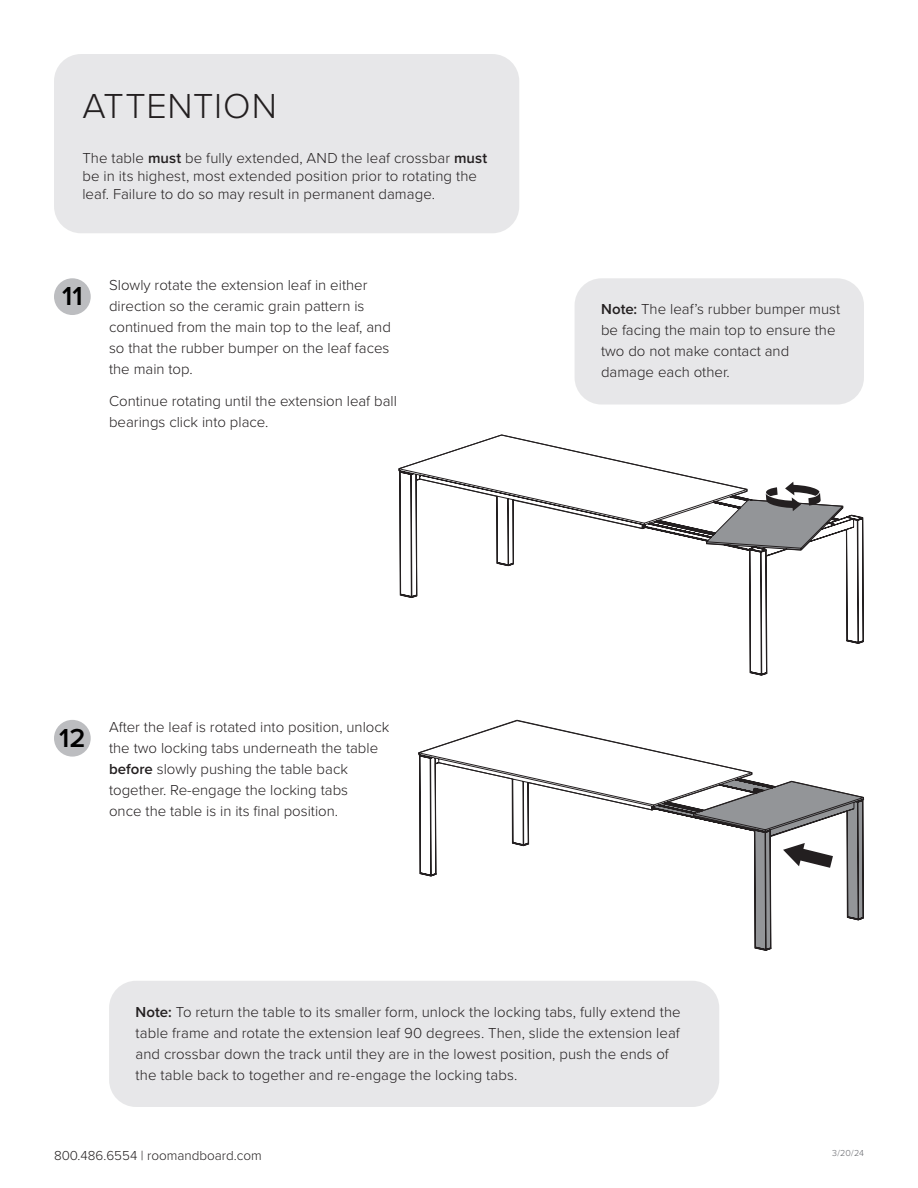
<style>
.page{position:relative;width:918px;height:1188px;background:#fff}
.page>*{position:absolute;margin:0;border:0;box-sizing:border-box;transform-origin:0 0}
.t1{font:300 36px "Proxima Nova";letter-spacing:.02em;color:#231f20}
.t2{font:600 27px "Proxima Nova";color:#000}
.t3{font:300 15px/21px "Proxima Nova";color:#231f20}
.t4{font:300 13.5px "Proxima Nova";color:#231f20}
.t5{font:300 9px "Proxima Nova";color:#63656a}
.s1{font-weight:600}
</style>
<div class="page">
<div style="left:54px;top:720px;width:37px;height:37px;background:#bcbdc0;border-radius:50%"></div>
<div style="left:54px;top:278px;width:37px;height:37px;background:#bcbdc0;border-radius:50%"></div>
<div style="left:54px;top:54px;width:465px;height:179px;background:#e7e7e9;border-radius:27px"></div>
<div style="left:575px;top:278px;width:289px;height:127px;background:#e7e7e9;border-radius:27px"></div>
<svg style="left:398px;top:434px;width:466px;height:242px"></svg>
<div style="left:109px;top:981px;width:610px;height:126px;background:#e7e7e9;border-radius:27px"></div>
<svg style="left:418px;top:719px;width:446px;height:232px"></svg>
<p class="t1" style="left:82px;top:79px;width:196px">ATTENTION</p>
<p class="t3" style="left:82px;top:148px;width:406px;line-height:18px">The table <span class="s1">must</span> be fully extended, AND the leaf crossbar <span class="s1">must </span>be in its highest, most extended position prior to rotating the leaf. Failure to do so may result in permanent damage.</p>
<p class="t2" style="left:62px;top:276px;width:22px">11</p>
<p class="t3" style="left:109px;top:274px;width:283px">Slowly rotate the extension leaf in either direction so the ceramic grain pattern is continued from the main top to the leaf, and so that the rubber bumper on the leaf faces the main top.</p>
<p class="t3" style="left:109px;top:390px;width:289px">Continue rotating until the extension leaf ball bearings click into place.</p>
<p class="t3" style="left:601px;top:298px;width:241px"><span class="s1">Note:</span> The leaf’s rubber bumper must be facing the main top to ensure the two do not make contact and damage each other.</p>
<p class="t2" style="left:59px;top:717px;width:28px">12</p>
<p class="t3" style="left:109px;top:715px;width:282px">After the leaf is rotated into position, unlock the two locking tabs underneath the table <span class="s1">before</span> slowly pushing the table back together. Re-engage the locking tabs<br>once the table is in its final position.</p>
<p class="t3" style="left:136px;top:1000px;width:547px"><span class="s1">Note:</span> To return the table to its smaller form, unlock the locking tabs, fully extend the table frame and rotate the extension leaf 90 degrees. Then, slide the extension leaf and crossbar down the track until they are in the lowest position, push the ends of the table back to together and re-engage the locking tabs.</p>
<p class="t4" style="left:54px;top:1145px;width:209px">800.486.6554 | roomandboard.com</p>
<p class="t5" style="left:832px;top:1146px;width:33px">3/20/24</p>
</div>
